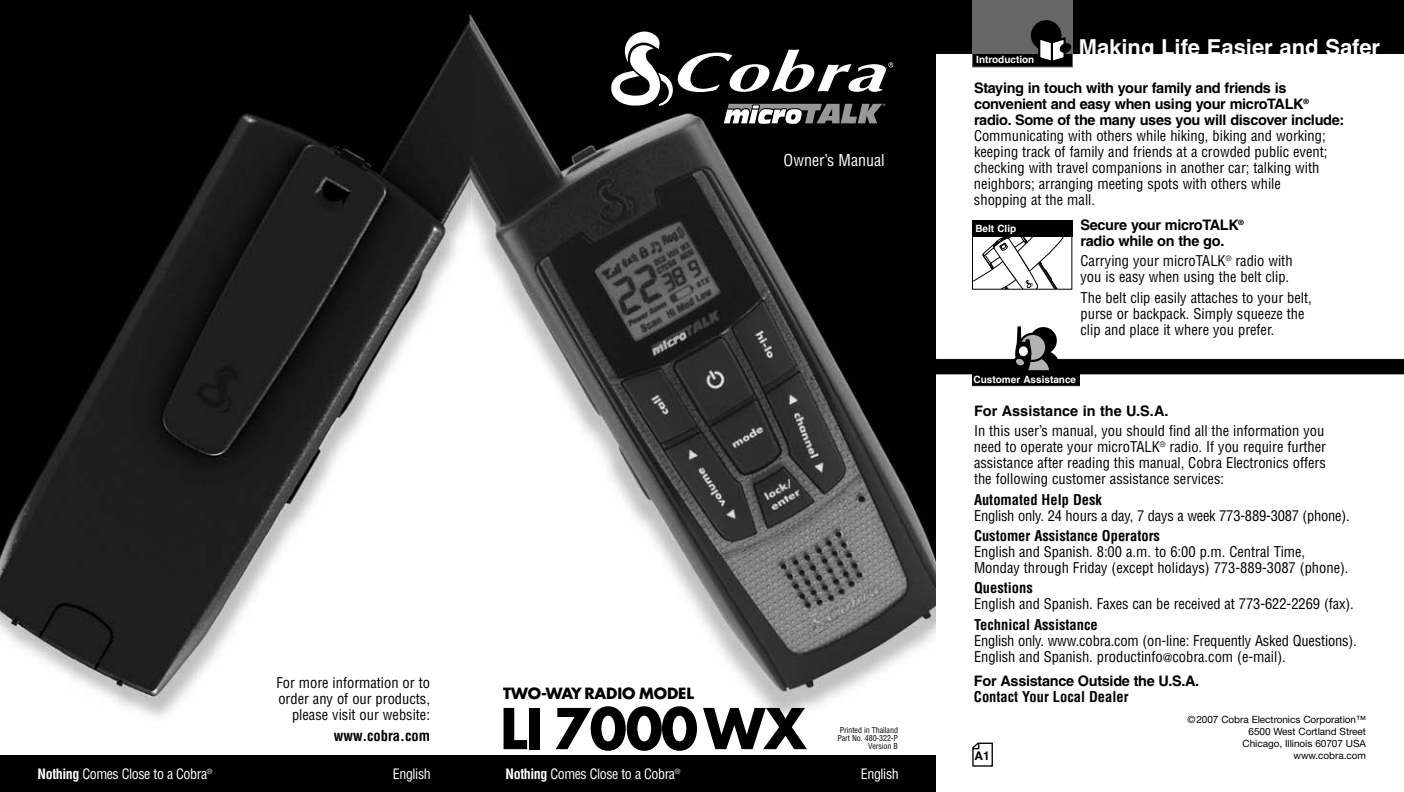
<style>
.page{position:relative;width:1404px;height:792px;background:#fff}
.page>*{position:absolute;margin:0;border:0;box-sizing:border-box;transform-origin:0 0}
.t1{font:700 54.6px "Futura";letter-spacing:-.025em;color:#000}
.t2{font:700 22px "Helvetica";color:#fff}
.t3{font:condensed 16px "Helvetica";color:#fff}
.t4{font:700 15px "Futura";letter-spacing:-.005em;color:#000}
.t5{font:condensed 14.4px/16px "Helvetica";color:#000}
.t6{font:700 14.4px/16px "Helvetica";letter-spacing:-.02em;color:#000}
.t7{font:700 condensed 14.4px "Helvetica";color:#000}
.t8{font:700 14.4px "Helvetica";color:#000}
.t9{font:condensed 14px "Helvetica";letter-spacing:-.03em;color:#fff}
.t10{font:700 12px "Helvetica";color:#000}
.t11{font:10px/12px "Helvetica Neue";letter-spacing:-.005em;color:#000;text-align:right}
.t12{font:700 10px "Helvetica";color:#fff}
.t13{font:condensed 8px/8px "Helvetica";letter-spacing:-.01em;color:#000;text-align:right}
.s1{font-weight:700}
.s2{font-size:12px}
</style>
<div class="page">
<img style="left:0;top:0;width:936px;height:717px">
<div style="left:0;top:755px;width:468px;height:37px;background:#000"></div>
<svg style="left:972px;top:743px;width:21px;height:24px"></svg>
<div style="left:918px;top:0;width:486px;height:54px;background:#000"></div>
<svg style="left:611px;top:29px;width:282px;height:95px"></svg>
<div style="left:468px;top:755px;width:468px;height:37px;background:#000"></div>
<div style="left:973px;top:53px;width:99px;height:13px;background:#000"></div>
<div style="left:972px;top:52px;width:101px;height:15px;border:1px solid #666"></div>
<div style="left:972px;top:0;width:101px;height:54px;background:#666"></div>
<div style="left:1031px;top:20px;width:30px;height:31px;background:#000;border-radius:50%"></div>
<svg style="left:1038px;top:37px;width:34px;height:26px"></svg>
<svg style="left:936px;top:326px;width:468px;height:48px"></svg>
<div style="left:973px;top:372px;width:106px;height:13px;background:#000"></div>
<div style="left:972px;top:371px;width:108px;height:15px;border:1px solid #000"></div>
<svg style="left:974px;top:236px;width:93px;height:52px"></svg>
<div style="left:972px;top:220px;width:100px;height:70px;border:1px solid #000"></div>
<div style="left:972px;top:220px;width:100px;height:16px;background:#000"></div>
<p class="t3" style="left:784px;top:151px;width:103px">Owner’s Manual</p>
<p class="t5" style="left:276px;top:675px;width:155px;text-align:right">For more information or to order any of our products, please visit our website:</p>
<p class="t7" style="left:334px;top:727px;width:98px">www.cobra.com</p>
<p class="t9" style="left:38px;top:766px;width:176px"><span class="s1">Nothing</span> Comes Close to a Cobra<sup>®</sup></p>
<p class="t9" style="left:393px;top:766px;width:39px">English</p>
<p class="t4" style="left:503px;top:687px;width:192px">TWO-WAY RADIO MODEL</p>
<h1 class="t1" style="left:500px;top:704px;width:308px">LI 7000WX</h1>
<p class="t13" style="left:837px;top:726px;width:62px">Printed in Thailand<br>Part No. 480-322-P<br>Version B</p>
<p class="t9" style="left:506px;top:766px;width:176px"><span class="s1">Nothing</span> Comes Close to a Cobra<sup>®</sup></p>
<p class="t9" style="left:861px;top:766px;width:39px">English</p>
<h2 class="t2" style="left:1079px;top:39px;width:303px">Making Life Easier and Safer</h2>
<p class="t12" style="left:976px;top:56px;width:60px">Introduction</p>
<p class="t6" style="left:974px;top:82px;width:372px">Staying in touch with your family and friends is convenient and easy when using your microTALK<sup>® </sup>radio. Some of the many uses you will discover include:</p>
<p class="t5" style="left:974px;top:128px;width:355px">Communicating with others while hiking, biking and working; keeping track of family and friends at a crowded public event; checking with travel companions in another car; talking with neighbors; arranging meeting spots with others while shopping at the mall.</p>
<p class="t6" style="left:1080px;top:218px;width:165px">Secure your microTALK<sup>® </sup>radio while on the go.</p>
<p class="t5" style="left:1081px;top:253px;width:214px">Carrying your microTALK<sup>®</sup> radio with you is easy when using the belt clip.</p>
<p class="t5" style="left:1081px;top:290px;width:233px">The belt clip easily attaches to your belt, purse or backpack. Simply squeeze the clip and place it where you prefer.</p>
<p class="t12" style="left:975px;top:225px;width:42px">Belt Clip</p>
<p class="t12" style="left:974px;top:375px;width:104px">Customer Assistance</p>
<p class="t8" style="left:974px;top:406px;width:196px">For Assistance in the U.S.A.</p>
<p class="t5" style="left:974px;top:423px;width:354px">In this user’s manual, you should find all the information you need to operate your microTALK<sup>®</sup> radio. If you require further assistance after reading this manual, Cobra Electronics offers the following customer assistance services:</p>
<p class="t7" style="left:974px;top:491px;width:129px">Automated Help Desk</p>
<p class="t5" style="left:974px;top:508px;width:377px">English only. 24 hours a day, 7 days a week 773-889-3087 (phone).</p>
<p class="t7" style="left:974px;top:528px;width:187px">Customer Assistance Operators</p>
<p class="t5" style="left:974px;top:544px;width:376px">English and Spanish. 8:00 a.m. to 6:00 p.m. Central Time,<br>Monday through Friday (except holidays) 773-889-3087 (phone).</p>
<p class="t7" style="left:974px;top:580px;width:60px">Questions</p>
<p class="t5" style="left:974px;top:596px;width:381px">English and Spanish. Faxes can be received at 773-622-2269 (fax).</p>
<p class="t7" style="left:974px;top:616px;width:125px">Technical Assistance</p>
<p class="t5" style="left:974px;top:633px;width:384px">English only. www.cobra.com (on-line: Frequently Asked Questions).<br>English and Spanish. productinfo<span class="s2">@</span>cobra.com (e-mail).</p>
<p class="t6" style="left:974px;top:675px;width:227px">For Assistance Outside the U.S.A.</p>
<p class="t7" style="left:974px;top:689px;width:156px">Contact Your Local Dealer</p>
<p class="t11" style="left:1187px;top:715px;width:180px">©2007 Cobra Electronics Corporation™<br>6500 West Cortland Street<br>Chicago, Illinois 60707 USA www.cobra.com</p>
<p class="t10" style="left:974px;top:751px;width:17px">A1</p>
</div>
